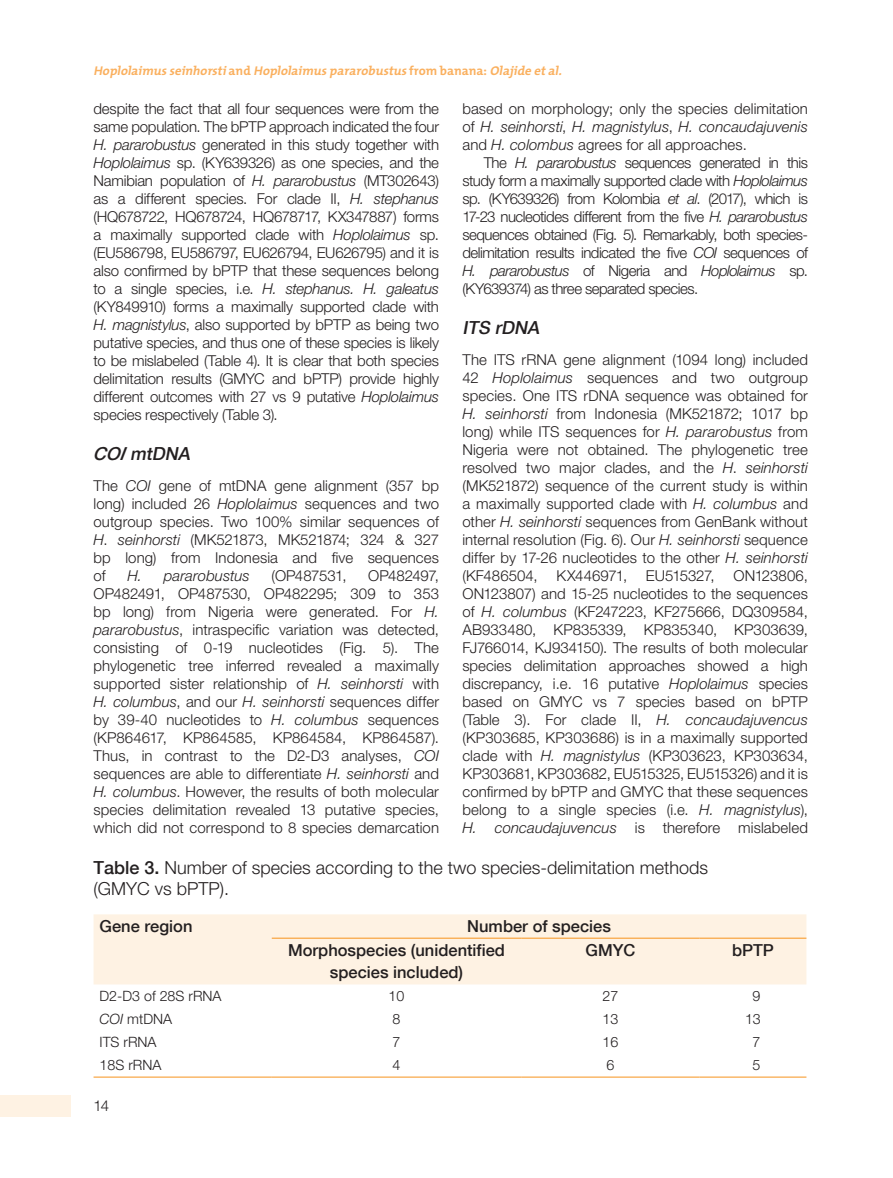
<style>
.page{position:relative;width:893px;height:1178px;background:#fff}
.page>*{position:absolute;margin:0;border:0;box-sizing:border-box;transform-origin:0 0}
.t1{font:300 18px/21px "Helvetica Neue LT Std";color:#231f20}
.t2{font:italic 500 18px "Helvetica Neue LT Com";color:#231f20}
.t3{font:500 16.5px "Helvetica Neue LT Com";color:#231f20}
.t4{font:300 15px/18px "Helvetica Neue LT Pro";letter-spacing:-.01em;color:#231f20;text-align:justify}
.t5{font:300 15px "Helvetica Neue LT Pro";letter-spacing:-.035em;color:#231f20}
.t6{font:italic 300 15px "Helvetica Neue LT Std";color:#231f20}
.t7{font:italic 300 15px "Helvetica Neue LT Std";letter-spacing:-.035em;color:#231f20}
.t8{font:300 15px "Helvetica Neue LT Pro";letter-spacing:-.03em;color:#231f20}
.t9{font:300 14.25px "Helvetica Neue LT Std";color:#231f20}
.t10{font:italic 700 12.75px "The Mix";color:#fab05f}
.s1{font-style:normal}
.s2{font-family:"Helvetica Neue LT Std";font-style:italic}
.s3{font-family:"Helvetica Neue LT Pro";font-style:normal}
.s4{font-family:"Helvetica Neue LT Std"}
.s5{font-family:"Helvetica Neue LT Com";font-weight:500}
.s6{font-style:italic}
</style>
<div class="page">
<div style="left:0;top:1095px;width:70px;height:21px;background:#fef2e3"></div>
<div style="left:94px;top:914px;width:712px;height:70px;background:#fef2e3"></div>
<hr style="left:94px;top:1077px;width:178px;height:1px;background:#f7931d">
<hr style="left:272px;top:1077px;width:249px;height:1px;background:#f7931d">
<hr style="left:521px;top:1077px;width:178px;height:1px;background:#f7931d">
<hr style="left:699px;top:1077px;width:107px;height:1px;background:#f7931d">
<hr style="left:272px;top:938px;width:249px;height:1px;background:#f7931d">
<hr style="left:521px;top:938px;width:178px;height:1px;background:#f7931d">
<hr style="left:699px;top:938px;width:107px;height:1px;background:#f7931d">
<p class="t10" style="left:94px;top:60px;width:473px">Hoplolaimusseinhorsti<span class="s1">a n d</span> Hoplolaimuspararobustus<span class="s1">f r o m b a n a n a :</span> Olajideetal.</p>
<p class="t4" style="left:94px;top:100px;width:347px">despite the fact that all four sequences were from the same population. The bPTP approach indicated the four <span class="s2">H. pararobustus</span> generated in this study together with <span class="s2">Hoplolaimus</span> sp. (KY639326) as one species, and the Namibian population of <span class="s2">H. pararobustus</span> (MT302643) as a different species. For clade II, <span class="s2">H. stephanus </span>(HQ678722, HQ678724, HQ678717, KX347887) forms a maximally supported clade with <span class="s2">Hoplolaimus</span> sp. (EU586798, EU586797, EU626794, EU626795) and it is also confirmed by bPTP that these sequences belong</p>
<p class="t6" style="left:94px;top:280px;width:347px"><span class="s3">to a single species, i.e.</span> H. stephanus. H. galeatus</p>
<p class="t4" style="left:94px;top:298px;width:347px">(KY849910) forms a maximally supported clade with <span class="s2">H. magnistylus</span><span class="s4">,</span> also supported by bPTP as being two putative species, and thus one of these species is likely to be mislabeled (Table 4). It is clear that both species delimitation results (GMYC and bPTP) provide highly different outcomes with 27 vs 9 putative <span class="s2">Hoplolaimus </span>species respectively (Table 3).</p>
<p class="t2" style="left:94px;top:443px;width:102px"><span class="s4">COI</span> mtDNA</p>
<p class="t4" style="left:94px;top:476px;width:347px">The <span class="s2">COI</span> gene of mtDNA gene alignment (357 bp long) included 26 <span class="s2">Hoplolaimus</span> sequences and two outgroup species. Two 100% similar sequences of <span class="s2">H</span>. <span class="s2">seinhorsti</span> (MK521873, MK521874; 324 &amp; 327 bp long) from Indonesia and five sequences of</p>
<p class="t4" style="left:462px;top:100px;width:347px">based on morphology; only the species delimitation</p>
<p class="t6" style="left:462px;top:118px;width:347px"><span class="s3">of</span> H. seinhorsti<span class="s3">,</span> H. magnistylus<span class="s3">,</span> H. concaudajuvenis</p>
<p class="t4" style="left:462px;top:136px;width:286px">and <span class="s2">H. colombus</span> agrees for all approaches.</p>
<p class="t5" style="left:484px;top:154px;width:326px">The <span class="s2">H. pararobustus</span> sequences generated in this</p>
<p class="t5" style="left:462px;top:172px;width:347px">study form a maximally supported clade with <span class="s2">Hoplolaimus</span></p>
<p class="t5" style="left:462px;top:190px;width:347px">sp. (KY639326) from Kolombia <span class="s2">et al</span>. (2017), which is</p>
<p class="t5" style="left:462px;top:208px;width:347px">17-23 nucleotides different from the five <span class="s2">H. pararobustus</span></p>
<p class="t5" style="left:462px;top:226px;width:347px">sequences obtained (Fig. 5). Remarkably, both species-</p>
<p class="t5" style="left:462px;top:244px;width:347px">delimitation results indicated the five <span class="s2">COI</span> sequences of</p>
<p class="t7" style="left:462px;top:262px;width:347px">H. pararobustus <span class="s3">of Nigeria and</span> Hoplolaimus <span class="s3">sp.</span></p>
<p class="t5" style="left:462px;top:280px;width:237px">(KY639374) as three separated species.</p>
<p class="t2" style="left:462px;top:317px;width:82px">ITS rDNA</p>
<p class="t4" style="left:462px;top:350px;width:347px">The ITS rRNA gene alignment (1094 long) included 42 <span class="s2">Hoplolaimus</span> sequences and two outgroup species. One ITS rDNA sequence was obtained for <span class="s2">H. seinhorsti</span> from Indonesia (MK521872; 1017 bp long) while ITS sequences for <span class="s2">H. pararobustus</span> from Nigeria were not obtained. The phylogenetic tree resolved two major clades, and the <span class="s2">H</span>. <span class="s2">seinhorsti </span>(MK521872) sequence of the current study is within a maximally supported clade with <span class="s2">H. columbus</span> and other <span class="s2">H. seinhorsti</span> sequences from GenBank without internal resolution (Fig. 6). Our <span class="s2">H. seinhorsti</span> sequence differ by 17-26 nucleotides to the other <span class="s2">H. seinhorsti </span>(KF486504,</p>
<p class="t4" style="left:94px;top:566px;width:347px;text-indent:275px">OP482497, OP482491, OP487530, OP482295; 309 to 353 bp long) from Nigeria were generated. For <span class="s2">H. pararobustus</span>, intraspecific variation was detected, consisting of 0-19 nucleotides (Fig. 5). The phylogenetic tree inferred revealed a maximally supported sister relationship of <span class="s2">H. seinhorsti</span> with</p>
<p class="t6" style="left:94px;top:693px;width:347px">H. columbus<span class="s3">, and our</span> H. seinhorsti <span class="s3">sequences differ</span></p>
<p class="t4" style="left:94px;top:710px;width:347px">by 39-40 nucleotides to <span class="s2">H. columbus</span> sequences (KP864617, KP864585, KP864584, KP864587).<br>Thus, in contrast to the D2-D3 analyses, <span class="s2">COI </span>sequences are able to differentiate <span class="s2">H. seinhorsti</span> and <span class="s2">H. columbus</span>. However, the results of both molecular species delimitation revealed 13 putative species, which did not correspond to 8 species demarcation</p>
<p class="t4" style="left:462px;top:566px;width:347px;text-indent:271px">ON123806, ON123807) and 15-25 nucleotides to the sequences of <span class="s2">H. columbus</span> (KF247223, KF275666, DQ309584, AB933480, KP835339, KP835340, KP303639, FJ766014, KJ934150). The results of both molecular species delimitation approaches showed a high discrepancy, i.e. 16 putative <span class="s2">Hoplolaimus</span> species based on GMYC vs 7 species based on bPTP (Table 3). For clade II, <span class="s2">H. concaudajuvencus </span>(KP303685, KP303686) is in a maximally supported clade with <span class="s2">H. magnistylus</span> (KP303623, KP303634, KP303681, KP303682, EU515325, EU515326) and it is confirmed by bPTP and GMYC that these sequences belong to a single species (i.e. <span class="s2">H. magnistylus</span>), <span class="s2">H. concaudajuvencus</span> is therefore mislabeled</p>
<p class="t1" style="left:94px;top:856px;width:616px"><span class="s5">Table 3.</span> Number of species according to the two species-delimitation methods (GMYC vs bPTP).</p>
<p class="t3" style="left:100px;top:916px;width:94px">Gene region</p>
<p class="t3" style="left:467px;top:916px;width:145px">Number of species</p>
<p class="t3" style="left:288px;top:940px;width:219px">Morphospecies (unidentified</p>
<p class="t3" style="left:330px;top:963px;width:135px">species included)</p>
<p class="t6" style="left:127px;top:567px;width:124px">H. pararobustus</p>
<p class="t8" style="left:272px;top:566px;width:76px">(OP487531,</p>
<p class="t4" style="left:556px;top:566px;width:72px">KX446971,</p>
<p class="t4" style="left:646px;top:566px;width:70px">EU515327,</p>
<p class="t3" style="left:585px;top:940px;width:51px">GMYC</p>
<p class="t3" style="left:732px;top:940px;width:43px">bPTP</p>
<p class="t9" style="left:100px;top:987px;width:123px">D2-D3 of 28S rRNA</p>
<p class="t9" style="left:389px;top:987px;width:17px">10</p>
<p class="t9" style="left:602px;top:987px;width:17px">27</p>
<p class="t9" style="left:753px;top:987px;width:9px">9</p>
<p class="t9" style="left:100px;top:1010px;width:74px"><span class="s6">COI</span> mtDNA</p>
<p class="t9" style="left:393px;top:1010px;width:9px">8</p>
<p class="t9" style="left:602px;top:1010px;width:17px">13</p>
<p class="t9" style="left:745px;top:1010px;width:17px">13</p>
<p class="t9" style="left:100px;top:1033px;width:59px">ITS rRNA</p>
<p class="t9" style="left:393px;top:1033px;width:9px">7</p>
<p class="t9" style="left:602px;top:1033px;width:17px">16</p>
<p class="t9" style="left:753px;top:1033px;width:9px">7</p>
<p class="t9" style="left:100px;top:1056px;width:63px">18S rRNA</p>
<p class="t9" style="left:393px;top:1056px;width:9px">4</p>
<p class="t9" style="left:606px;top:1056px;width:9px">6</p>
<p class="t9" style="left:753px;top:1056px;width:9px">5</p>
<p class="t4" style="left:94px;top:1096px;width:17px">14</p>
</div>
